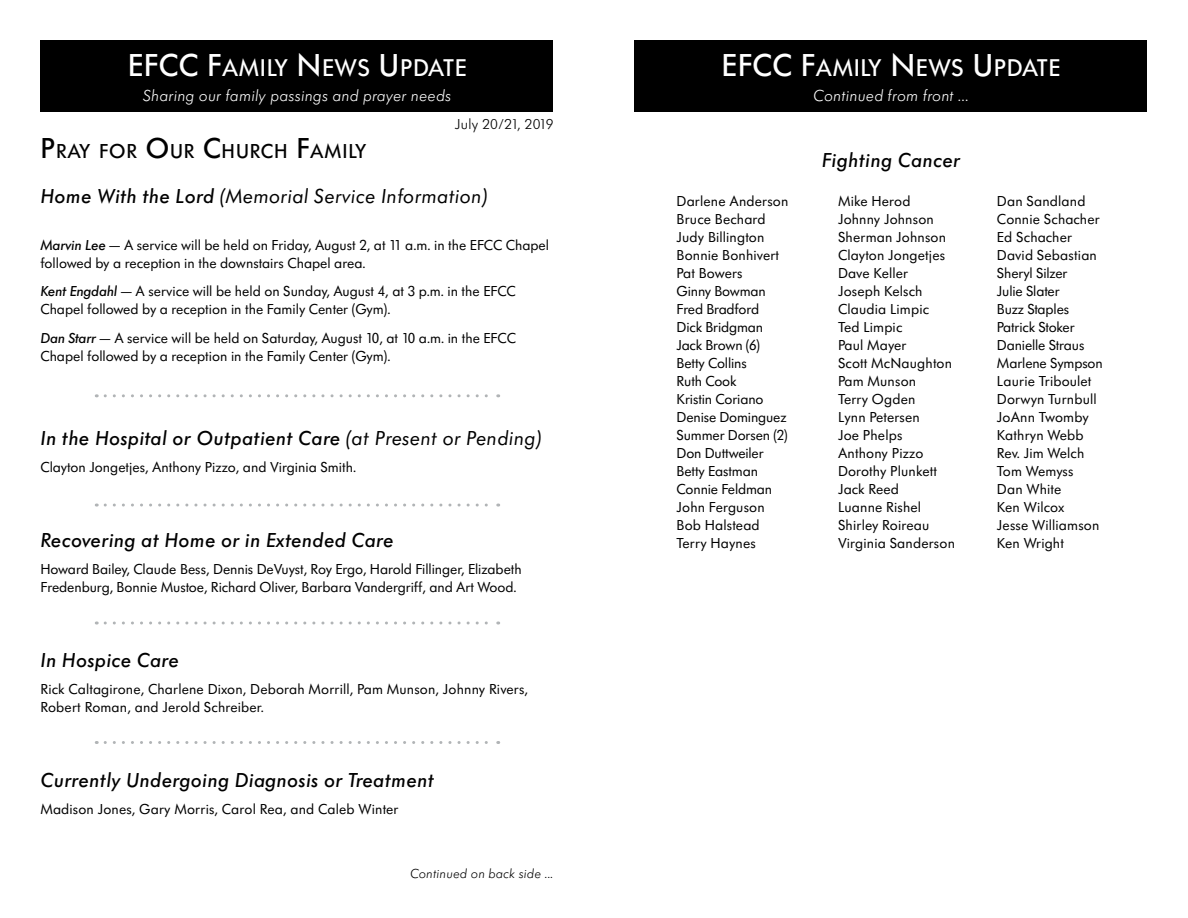
<style>
.page{position:relative;width:1188px;height:918px;background:#fff}
.page>*{position:absolute;margin:0;border:0;box-sizing:border-box;transform-origin:0 0}
.t1{font:500 25.2px "Futura SB";letter-spacing:.03em;color:#fff}
.t2{font:italic 500 21px "Futura SB";letter-spacing:.02em;color:#000}
.t3{font:italic 21px "Futura SB";letter-spacing:.02em;color:#000}
.t4{font:500 21px "Futura SB";letter-spacing:.045em;color:#000}
.t5{font:italic 300 16.5px "Futura SB";letter-spacing:.02em;color:#fff}
.t6{font:15px/18px "Futura SB";color:#000}
.t7{font:300 15px "Futura SB";letter-spacing:.02em;color:#000}
.t8{font:italic 300 13.5px "Futura SB";letter-spacing:.02em;color:#000}
.s1{font-size:33px}
.s2{font-size:30px}
.s3{font-weight:500}
.s4{font-weight:500;font-style:italic}
.s5{font-weight:400}
</style>
<div class="page">
<div style="left:40px;top:40px;width:514px;height:72px;background:#000"></div>
<svg style="left:105px;top:394px;width:394px;height:3px"></svg>
<svg style="left:105px;top:504px;width:394px;height:3px"></svg>
<svg style="left:105px;top:741px;width:394px;height:3px"></svg>
<svg style="left:105px;top:622px;width:394px;height:3px"></svg>
<div style="left:634px;top:41px;width:514px;height:71px;background:#000"></div>
<h1 class="t1" style="left:128px;top:54px;width:338px"><span class="s1">EFCC F</span>AMILY <span class="s1">N</span>EWS <span class="s1">U</span>PDATE</h1>
<p class="t5" style="left:143px;top:87px;width:310px">Sharing our family passings and prayer needs</p>
<h2 class="t4" style="left:40px;top:140px;width:327px"><span class="s2">P</span>RAY FOR <span class="s2">O</span>UR <span class="s2">C</span>HURCH <span class="s2">F</span>AMILY</h2>
<p class="t7" style="left:455px;top:116px;width:100px">July 20/21, 2019</p>
<h2 class="t3" style="left:40px;top:184px;width:448px"><span class="s3">Home With the Lord</span> (Memorial Service Information)</h2>
<p class="t6" style="left:40px;top:236px;width:510px"><span class="s4">Marvin Lee</span> — A service will be held on Friday, August 2, at 11 a.m. in the EFCC Chapel followed by a reception in the downstairs Chapel area.</p>
<p class="t6" style="left:40px;top:283px;width:477px"><span class="s4">Kent Engdahl</span> — A service will be held on Sunday, August 4, at 3 p.m. in the EFCC<br>Chapel followed by a reception in the Family Center (Gym).</p>
<p class="t6" style="left:40px;top:329px;width:477px"><span class="s4">Dan Starr</span> — A service will be held on Saturday, August 10, at 10 a.m. in the EFCC<br>Chapel followed by a reception in the Family Center (Gym).</p>
<h2 class="t2" style="left:40px;top:427px;width:502px">In the Hospital or Outpatient Care <span class="s5">(at Present or Pending)</span></h2>
<p class="t6" style="left:40px;top:459px;width:317px">Clayton Jongetjes, Anthony Pizzo, and Virginia Smith.</p>
<h2 class="t2" style="left:40px;top:529px;width:355px">Recovering at Home or in Extended Care</h2>
<p class="t6" style="left:40px;top:561px;width:483px">Howard Bailey, Claude Bess, Dennis DeVuyst, Roy Ergo, Harold Fillinger, Elizabeth<br>Fredenburg, Bonnie Mustoe, Richard Oliver, Barbara Vandergriff, and Art Wood.</p>
<h2 class="t2" style="left:40px;top:649px;width:140px">In Hospice Care</h2>
<p class="t6" style="left:40px;top:681px;width:489px">Rick Caltagirone, Charlene Dixon, Deborah Morrill, Pam Munson, Johnny Rivers,<br>Robert Roman, and Jerold Schreiber.</p>
<h2 class="t2" style="left:40px;top:769px;width:395px">Currently Undergoing Diagnosis or Treatment</h2>
<p class="t6" style="left:40px;top:801px;width:360px">Madison Jones, Gary Morris, Carol Rea, and Caleb Winter</p>
<p class="t8" style="left:410px;top:867px;width:145px">Continued on back side ...</p>
<h1 class="t1" style="left:722px;top:54px;width:338px"><span class="s1">EFCC F</span>AMILY <span class="s1">N</span>EWS <span class="s1">U</span>PDATE</h1>
<p class="t5" style="left:813px;top:87px;width:157px">Continued from front ...</p>
<h2 class="t2" style="left:822px;top:149px;width:140px">Fighting Cancer</h2>
<p class="t6" style="left:677px;top:192px;width:113px">Darlene Anderson<br>Bruce Bechard<br>Judy Billington<br>Bonnie Bonhivert<br>Pat Bowers<br>Ginny Bowman<br>Fred Bradford<br>Dick Bridgman<br>Jack Brown (6)<br>Betty Collins<br>Ruth Cook<br>Kristin Coriano<br>Denise Dominguez<br>Summer Dorsen (2)<br>Don Duttweiler<br>Betty Eastman<br>Connie Feldman<br>John Ferguson<br>Bob Halstead<br>Terry Haynes</p>
<p class="t6" style="left:838px;top:192px;width:119px">Mike Herod<br>Johnny Johnson<br>Sherman Johnson<br>Clayton Jongetjes<br>Dave Keller<br>Joseph Kelsch<br>Claudia Limpic<br>Ted Limpic<br>Paul Mayer<br>Scott McNaughton<br>Pam Munson<br>Terry Ogden<br>Lynn Petersen<br>Joe Phelps<br>Anthony Pizzo<br>Dorothy Plunkett<br>Jack Reed<br>Luanne Rishel<br>Shirley Roireau<br>Virginia Sanderson</p>
<p class="t6" style="left:997px;top:192px;width:107px">Dan Sandland<br>Connie Schacher<br>Ed Schacher<br>David Sebastian<br>Sheryl Silzer<br>Julie Slater<br>Buzz Staples<br>Patrick Stoker<br>Danielle Straus<br>Marlene Sympson<br>Laurie Triboulet<br>Dorwyn Turnbull<br>JoAnn Twomby<br>Kathryn Webb<br>Rev. Jim Welch<br>Tom Wemyss<br>Dan White<br>Ken Wilcox<br>Jesse Williamson<br>Ken Wright</p>
</div>
